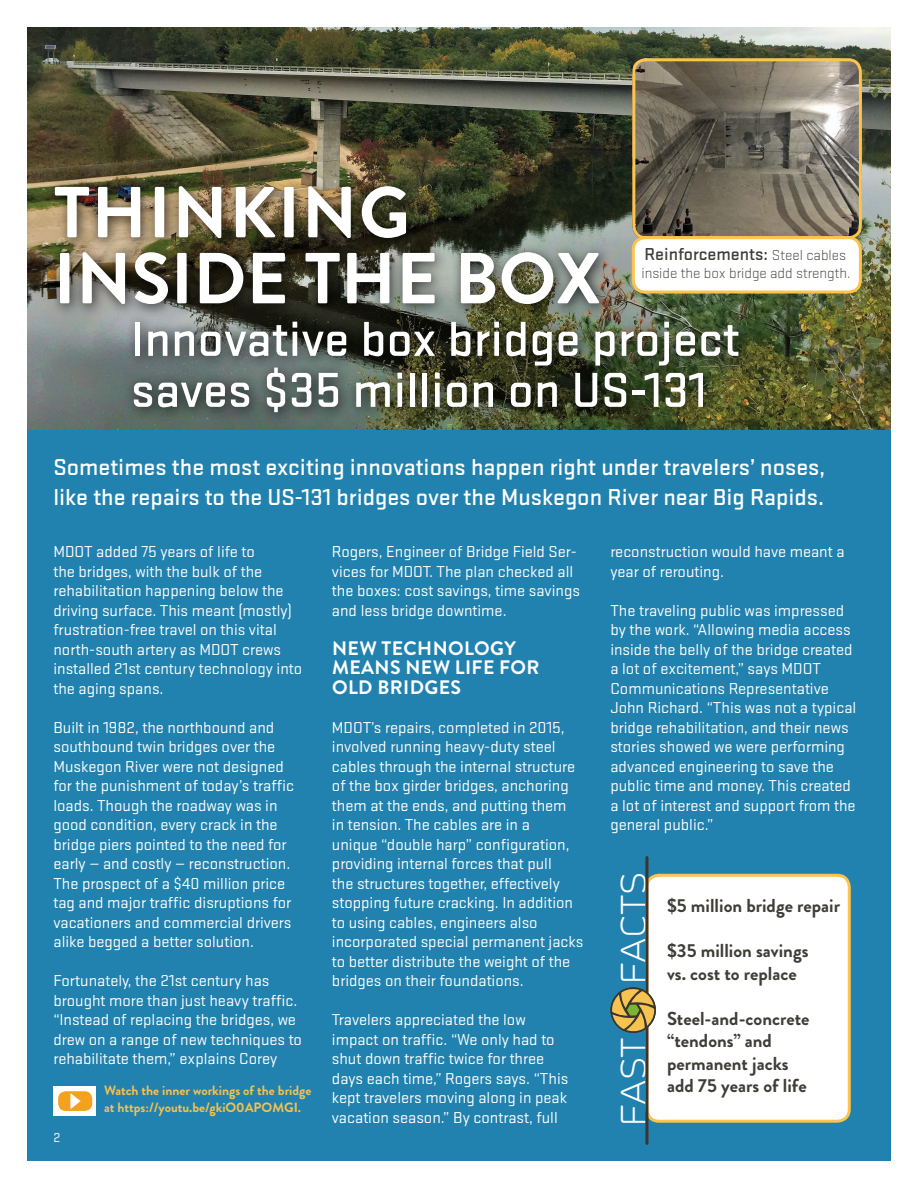
<style>
.page{position:relative;width:918px;height:1188px;background:#fff}
.page>*{position:absolute;margin:0;border:0;box-sizing:border-box;transform-origin:0 0}
.t1{font:700 72px "Brandon Grotesque";color:#fff}
.t2{font:700 72px "Brandon Grotesque";letter-spacing:.02em;color:#fff}
.t3{font:500 51px/51px "Stratum 2";color:#fff}
.t4{font:33.45px "Prota Basic";letter-spacing:-.025em;color:#fff}
.t5{font:500 24px/30px "Stratum 2";color:#fff}
.t6{font:700 19.5px/19.5px "Brandon Grotesque";letter-spacing:.02em;color:#fff}
.t7{font:700 18.75px/22.5px "Brandon Grotesque";color:#3f3d38}
.t8{font:500 18px "Stratum 2";color:#3f3d38}
.t9{font:16.5px/19.5px "Stratum 2";color:#fff}
.t10{font:300 15px "Stratum 2";color:#3f3d38}
.t11{font:700 13.5px/16.2px "Brandon Grotesque";color:#f6c250}
.t12{font:13.5px "Stratum 2";color:#fff}
.s1{font-weight:300;font-size:15px}
</style>
<div class="page">
<img style="left:27px;top:27px;width:864px;height:404px">
<div style="left:27px;top:431px;width:864px;height:730px;background:#2182af"></div>
<div style="left:125px;top:312px;width:627px;height:114px;background:#000;opacity:.75"></div>
<div style="left:46px;top:177px;width:567px;height:141px;background:#000;opacity:.75"></div>
<div style="left:647px;top:875px;width:202px;height:246px;background:#fff;border-radius:12px"></div>
<div style="left:645px;top:874px;width:206px;height:249px;border:3px solid #fcc44f;border-radius:12px"></div>
<img style="left:632px;top:58px;width:230px;height:181px">
<div style="left:632px;top:58px;width:230px;height:181px;border:3px solid #fcc44f;border-radius:12px"></div>
<div style="left:633px;top:238px;width:227px;height:54px;background:#fff;border-radius:12px"></div>
<div style="left:632px;top:236px;width:230px;height:58px;border:3px solid #fcc44f;border-radius:12px"></div>
<div style="left:53px;top:1086px;width:43px;height:30px;background:#fff"></div>
<div style="left:58px;top:1091px;width:34px;height:20px;background:#f4a11d;border-radius:8px"></div>
<svg style="left:70px;top:1093px;width:11px;height:16px"></svg>
<hr style="left:645px;top:858px;width:3px;height:285px;background:#3b352f">
<svg style="left:610px;top:985px;width:46px;height:50px"></svg>
<p class="t2" style="left:54px;top:162px;width:358px">THINKING</p>
<p class="t1" style="left:53px;top:228px;width:549px">INSIDE THE BOX</p>
<p class="t8" style="left:645px;top:242px;width:203px">Reinforcements: <span class="s1">Steel cables</span></p>
<p class="t10" style="left:642px;top:264px;width:210px">inside the box bridge add strength.</p>
<p class="t3" style="left:131px;top:311px;width:610px">Innovative box bridge project saves $35 million on US-131</p>
<p class="t5" style="left:53px;top:451px;width:773px">Sometimes the most exciting innovations happen right under travelers’ noses, like the repairs to the US-131 bridges over the Muskegon River near Big Rapids.</p>
<p class="t9" style="left:53px;top:541px;width:250px">MDOT added 75 years of life to<br>the bridges, with the bulk of the rehabilitation happening below the driving surface. This meant (mostly) frustration-free travel on this vital north-south artery as MDOT crews installed 21st century technology into the aging spans.</p>
<p class="t9" style="left:53px;top:717px;width:242px">Built in 1982, the northbound and southbound twin bridges over the Muskegon River were not designed for the punishment of today’s traffic loads. Though the roadway was in good condition, every crack in the bridge piers pointed to the need for early — and costly — reconstruction.<br>The prospect of a $40 million price tag and major traffic disruptions for vacationers and commercial drivers alike begged a better solution.</p>
<p class="t9" style="left:53px;top:970px;width:250px">Fortunately, the 21st century has brought more than just heavy traffic. “Instead of replacing the bridges, we drew on a range of new techniques to rehabilitate them,” explains Corey</p>
<p class="t12" style="left:53px;top:1129px;width:9px">2</p>
<p class="t11" style="left:104px;top:1083px;width:209px">Watch the inner workings of the bridge at https://youtu.be/gkiO0APOMGI.</p>
<p class="t9" style="left:332px;top:541px;width:250px">Rogers, Engineer of Bridge Field Ser&shy;vices for MDOT. The plan checked all the boxes: cost savings, time savings and less bridge downtime.</p>
<p class="t6" style="left:332px;top:639px;width:209px">NEW TECHNOLOGY<br>MEANS NEW LIFE FOR<br>OLD BRIDGES</p>
<p class="t9" style="left:332px;top:717px;width:253px">MDOT’s repairs, completed in 2015, involved running heavy-duty steel cables through the internal structure of the box girder bridges, anchoring them at the ends, and putting them<br>in tension. The cables are in a<br>unique “double harp” configuration, providing internal forces that pull<br>the structures together, effectively stopping future cracking. In addition to using cables, engineers also incorporated special permanent jacks to better distribute the weight of the bridges on their foundations.</p>
<p class="t9" style="left:332px;top:1009px;width:238px">Travelers appreciated the low impact on traffic. “We only had to shut down traffic twice for three days each time,” Rogers says. “This kept travelers moving along in peak vacation season.” By contrast, full</p>
<p class="t9" style="left:610px;top:541px;width:236px">reconstruction would have meant a year of rerouting.</p>
<p class="t9" style="left:610px;top:600px;width:247px">The traveling public was impressed by the work. “Allowing media access inside the belly of the bridge created a lot of excitement,” says MDOT Communications Representative John Richard. “This was not a typical bridge rehabilitation, and their news stories showed we were performing advanced engineering to save the public time and money. This created a lot of interest and support from the general public.”</p>
<p class="t4" style="left:618px;top:985px;width:115px;rotate:-90deg">FACTS</p>
<p class="t4" style="left:618px;top:1127px;width:92px;rotate:-90deg">FAST</p>
<p class="t7" style="left:667px;top:895px;width:175px">$5 million bridge repair</p>
<p class="t7" style="left:667px;top:940px;width:143px">$35 million savings vs. cost to replace</p>
<p class="t7" style="left:667px;top:1007px;width:144px">Steel-and-concrete “tendons” and permanent jacks add 75 years of life</p>
</div>
